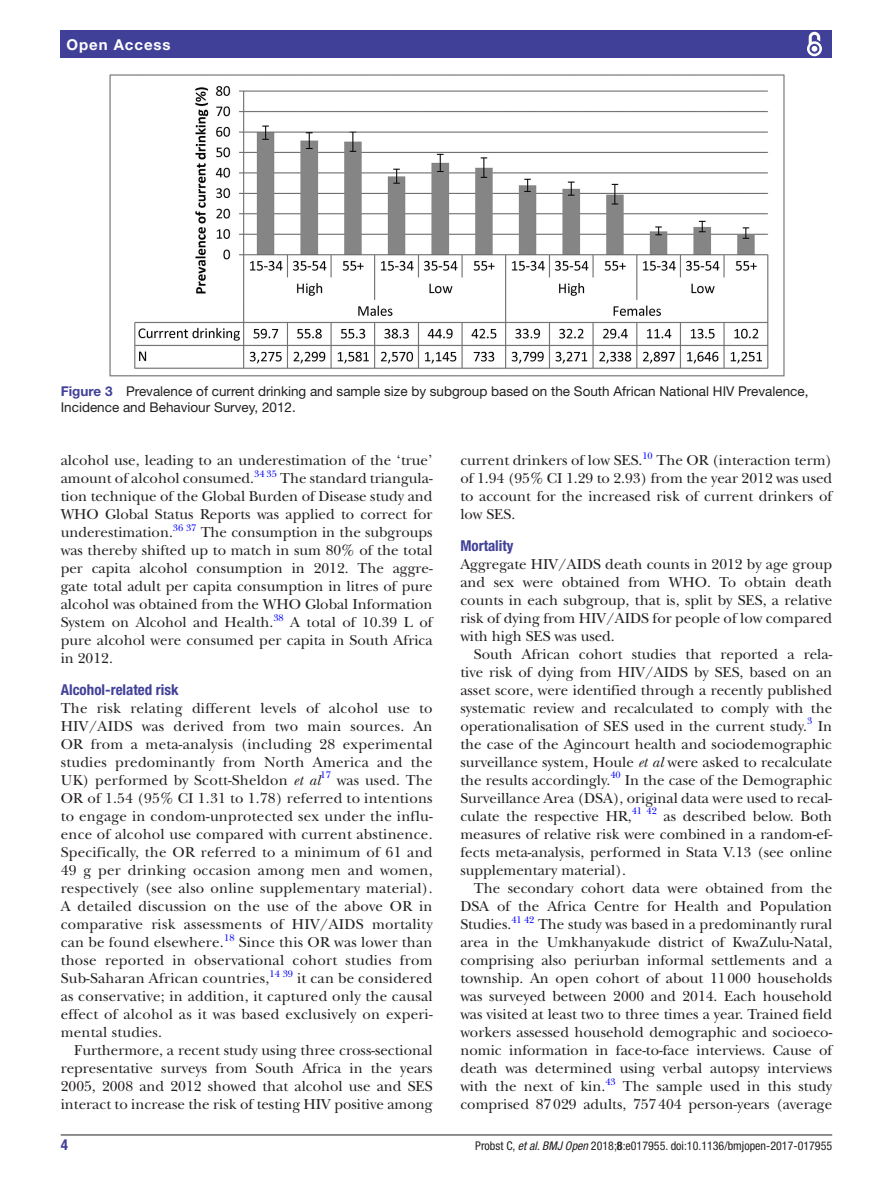
<style>
.page{position:relative;width:893px;height:1191px;background:#fff}
.page>*{position:absolute;margin:0;border:0;box-sizing:border-box;transform-origin:0 0}
.t1{font:15px/18px "New Baskerville";color:#231f20;text-align:justify}
.t2{font:700 condensed 15px "Helvetica Neue LT Std";color:#414099}
.t3{font:700 15px "Helvetica Neue LT Std";letter-spacing:.065em;color:#fff}
.t4{font:13.5px/16.2px "Helvetica Neue LT Std";color:#231f20}
.t5{font:condensed 12px "Helvetica Neue LT Std";color:#231f20}
.t6{font:9.9px "New Baskerville";color:#00f}
.s1{font-weight:700;color:#414099}
.s2{font-style:italic}
.s3{font-weight:700}
</style>
<div class="page">
<hr style="left:61px;top:1134px;width:771px;height:1px;background:#231f20">
<div style="left:61px;top:31px;width:771px;height:27px;background:#414099"></div>
<svg style="left:807px;top:31px;width:15px;height:26px"></svg>
<img style="left:109px;top:74px;width:676px;height:303px">
<p class="t3" style="left:66px;top:35px;width:106px">Open Access</p>
<p class="t4" style="left:61px;top:383px;width:749px"><span class="s1">Figure 3</span> Prevalence of current drinking and sample size by subgroup based on the South African National HIV Prevalence,<br>Incidence and Behaviour Survey, 2012.</p>
<p class="t1" style="left:61px;top:451px;width:373px">alcohol use, leading to an underestimation of the ‘true’ amount of alcohol consumed.</p>
<p class="t6" style="left:254px;top:468px;width:24px">34 35</p>
<p class="t1" style="left:61px;top:469px;width:373px;text-indent:219px">The standard triangula&shy;tion technique of the Global Burden of Disease study and WHO Global Status Reports was applied to correct for underestimation.</p>
<p class="t6" style="left:173px;top:522px;width:25px">36 37</p>
<p class="t1" style="left:61px;top:523px;width:373px;text-indent:140px">The consumption in the subgroups was thereby shifted up to match in sum 80% of the total per capita alcohol consumption in 2012. The aggre&shy;gate total adult per capita consumption in litres of pure alcohol was obtained from the WHO Global Information System on Alcohol and Health.</p>
<p class="t6" style="left:273px;top:612px;width:12px">38</p>
<p class="t1" style="left:61px;top:613px;width:373px;text-indent:229px">A total of 10.39 L of pure alcohol were consumed per capita in South Africa in 2012.</p>
<p class="t2" style="left:61px;top:680px;width:119px">Alcohol-related risk</p>
<p class="t1" style="left:61px;top:699px;width:373px">The risk relating different levels of alcohol use to HIV/AIDS was derived from two main sources. An OR from a meta-analysis (including 28 experimental studies predominantly from North America and the UK) performed by Scott-Sheldon <span class="s2">et al</span></p>
<p class="t6" style="left:321px;top:769px;width:12px">17</p>
<p class="t1" style="left:61px;top:771px;width:373px;text-indent:276px">was used. The OR of 1.54 (95% CI 1.31 to 1.78) referred to intentions to engage in condom-unprotected sex under the influ&shy;ence of alcohol use compared with current abstinence.<br>Specifically, the OR referred to a minimum of 61 and 49 g per drinking occasion among men and women, respectively (see also online supplementary material).<br>A detailed discussion on the use of the above OR in comparative risk assessments of HIV/AIDS mortality can be found elsewhere.<sup>18</sup> Since this OR was lower than those reported in observational cohort studies from Sub-Saharan African countries,</p>
<p class="t6" style="left:269px;top:967px;width:25px">14 39</p>
<p class="t1" style="left:61px;top:969px;width:373px;text-indent:236px">it can be considered as conservative; in addition, it captured only the causal effect of alcohol as it was based exclusively on experi&shy;mental studies.</p>
<p class="t1" style="left:61px;top:1041px;width:373px;text-indent:14px">Furthermore, a recent study using three cross-sectional representative surveys from South Africa in the years 2005, 2008 and 2012 showed that alcohol use and SES interact to increase the risk of testing HIV positive among</p>
<p class="t1" style="left:460px;top:451px;width:184px">current drinkers of low SES.</p>
<p class="t6" style="left:642px;top:450px;width:12px">10</p>
<p class="t1" style="left:460px;top:451px;width:373px;text-indent:196px">The OR (interaction term) of 1.94 (95% CI 1.29 to 2.93) from the year 2012 was used to account for the increased risk of current drinkers of low SES.</p>
<p class="t2" style="left:460px;top:537px;width:55px">Mortality</p>
<p class="t1" style="left:460px;top:555px;width:373px">Aggregate HIV/AIDS death counts in 2012 by age group and sex were obtained from WHO. To obtain death counts in each subgroup, that is, split by SES, a relative risk of dying from HIV/AIDS for people of low compared with high SES was used.</p>
<p class="t1" style="left:460px;top:645px;width:373px;text-indent:14px">South African cohort studies that reported a rela&shy;tive risk of dying from HIV/AIDS by SES, based on an asset score, were identified through a recently published systematic review and recalculated to comply with the operationalisation of SES used in the current study.</p>
<p class="t6" style="left:807px;top:715px;width:7px">3</p>
<p class="t1" style="left:460px;top:717px;width:373px;text-indent:357px">In the case of the Agincourt health and sociodemographic surveillance system, Houle <span class="s2">et al</span> were asked to recalculate the results accordingly.</p>
<p class="t6" style="left:610px;top:769px;width:12px">40</p>
<p class="t1" style="left:460px;top:771px;width:373px;text-indent:164px">In the case of the Demographic Surveillance Area (DSA), original data were used to recal&shy;culate the respective HR,</p>
<p class="t6" style="left:632px;top:805px;width:27px">41 42</p>
<p class="t1" style="left:460px;top:807px;width:373px;text-indent:203px">as described below. Both measures of relative risk were combined in a random-ef&shy;fects meta-analysis, performed in Stata V.13 (see online supplementary material).</p>
<p class="t1" style="left:460px;top:879px;width:373px;text-indent:13px">The secondary cohort data were obtained from the DSA of the Africa Centre for Health and Population Studies.</p>
<p class="t6" style="left:511px;top:913px;width:25px">41 42</p>
<p class="t1" style="left:460px;top:915px;width:373px;text-indent:78px">The study was based in a predominantly rural area in the Umkhanyakude district of KwaZulu-Natal, comprising also periurban informal settlements and a township. An open cohort of about 11000 households was surveyed between 2000 and 2014. Each household was visited at least two to three times a year. Trained field workers assessed household demographic and socioeco&shy;nomic information in face-to-face interviews. Cause of death was determined using verbal autopsy interviews with the next of kin.<sup>43</sup></p>
<p class="t1" style="left:460px;top:1077px;width:373px;text-align:right">The sample used in this study<br>comprised 87029 adults, 757404 person-years (average</p>
<p class="t2" style="left:61px;top:1135px;width:9px">4</p>
<p class="t5" style="left:475px;top:1138px;width:358px">Probst C, <span class="s2">et al</span>. <span class="s2">BMJ Open</span> 2018;<span class="s3">8</span>:e017955. doi:10.1136/bmjopen-2017-017955</p>
</div>
